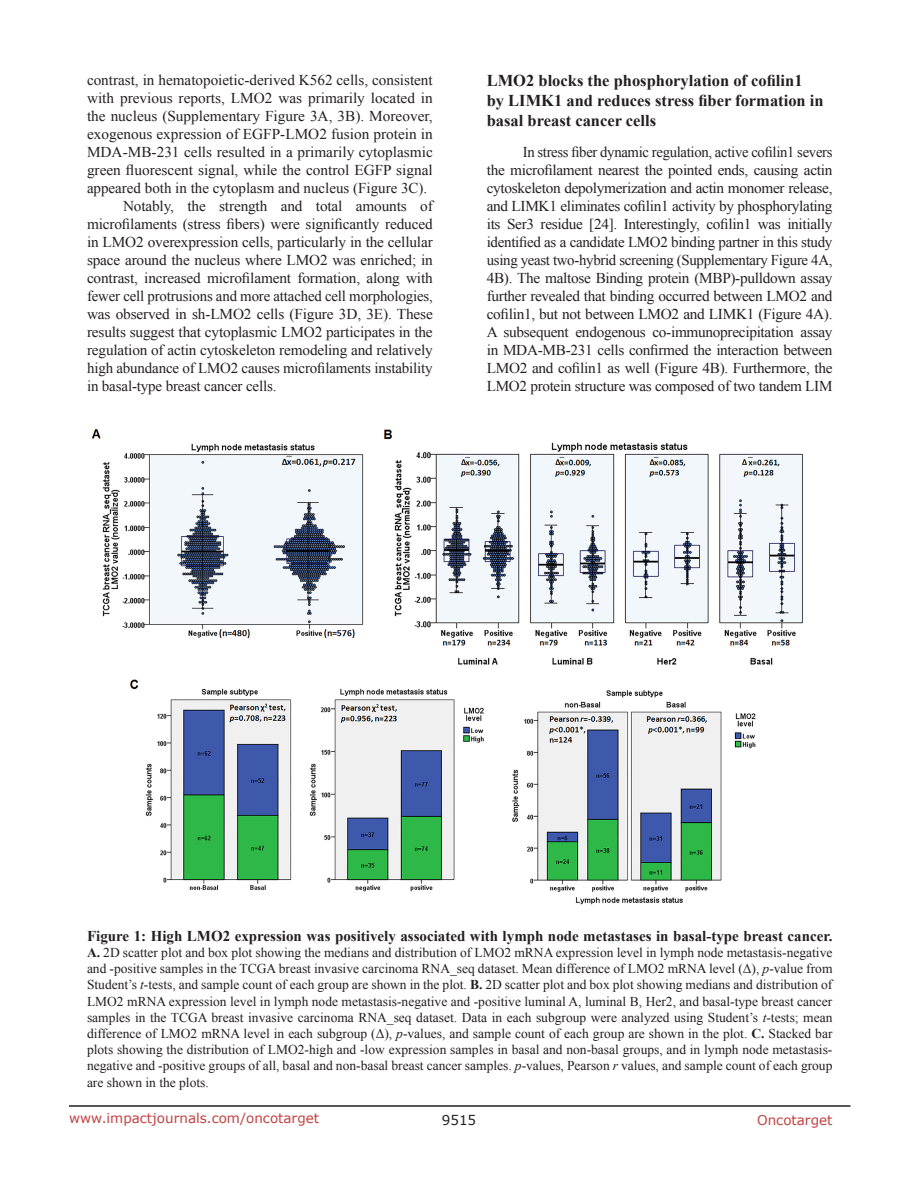
<style>
.page{position:relative;width:918px;height:1188px;background:#fff}
.page>*{position:absolute;margin:0;border:0;box-sizing:border-box;transform-origin:0 0}
.SubHeading{font:700 16.5px/19.8px "Times New Roman";color:#231f20}
.BodyText{font:15px/18px "Times New Roman";letter-spacing:-.01em;color:#231f20;text-align:justify}
.figuretext{font:700 15px "Times New Roman";color:#231f20}
.figuretext-2{font:13.5px/16.2px "Times New Roman";color:#231f20;text-align:justify}
.t1{font:13.5px "Verdana";color:#c24141}
.t2{font:13.5px "Verdana";color:#231f20}
.s1{font-weight:700}
.s2{font-style:italic}
</style>
<div class="page">
<hr style="left:69px;top:1105px;width:781px;height:2px;background:#231f20">
<img style="left:91px;top:429px;width:712px;height:476px">
<p class="BodyText" style="left:87px;top:71px;width:347px">contrast, in hematopoietic-derived K562 cells, consistent with previous reports, LMO2 was primarily located in the nucleus (Supplementary Figure 3A, 3B). Moreover, exogenous expression of EGFP-LMO2 fusion protein in MDA-MB-231 cells resulted in a primarily cytoplasmic green fluorescent signal, while the control EGFP signal appeared both in the cytoplasm and nucleus (Figure 3C).</p>
<p class="BodyText" style="left:87px;top:197px;width:347px;text-indent:36px">Notably, the strength and total amounts of microfilaments (stress fibers) were significantly reduced in LMO2 overexpression cells, particularly in the cellular space around the nucleus where LMO2 was enriched; in contrast, increased microfilament formation, along with fewer cell protrusions and more attached cell morphologies, was observed in sh-LMO2 cells (Figure 3D, 3E). These results suggest that cytoplasmic LMO2 participates in the regulation of actin cytoskeleton remodeling and relatively high abundance of LMO2 causes microfilaments instability in basal-type breast cancer cells.</p>
<p class="SubHeading" style="left:487px;top:70px;width:338px">LMO2 blocks the phosphorylation of cofilin1 by LIMK1 and reduces stress fiber formation in basal breast cancer cells</p>
<p class="BodyText" style="left:487px;top:143px;width:347px;text-indent:36px">In stress fiber dynamic regulation, active cofilin1 severs the microfilament nearest the pointed ends, causing actin cytoskeleton depolymerization and actin monomer release, and LIMK1 eliminates cofilin1 activity by phosphorylating its Ser3 residue [24]. Interestingly, cofilin1 was initially identified as a candidate LMO2 binding partner in this study using yeast two-hybrid screening (Supplementary Figure 4A, 4B). The maltose Binding protein (MBP)-pulldown assay further revealed that binding occurred between LMO2 and cofilin1, but not between LMO2 and LIMK1 (Figure 4A).<br>A subsequent endogenous co-immunoprecipitation assay in MDA-MB-231 cells confirmed the interaction between LMO2 and cofilin1 as well (Figure 4B). Furthermore, the LMO2 protein structure was composed of two tandem LIM</p>
<p class="figuretext" style="left:87px;top:925px;width:747px">Figure 1: High LMO2 expression was positively associated with lymph node metastases in basal-type breast cancer.</p>
<p class="figuretext-2" style="left:87px;top:944px;width:747px"><span class="s1">A.</span> 2D scatter plot and box plot showing the medians and distribution of LMO2 mRNA expression level in lymph node metastasis-negative and -positive samples in the TCGA breast invasive carcinoma RNA_seq dataset. Mean difference of LMO2 mRNA level (Δ), <span class="s2">p</span>-value from Student’s <span class="s2">t</span>-tests, and sample count of each group are shown in the plot. <span class="s1">B.</span> 2D scatter plot and box plot showing medians and distribution of LMO2 mRNA expression level in lymph node metastasis-negative and -positive luminal A, luminal B, Her2, and basal-type breast cancer samples in the TCGA breast invasive carcinoma RNA_seq dataset. Data in each subgroup were analyzed using Student’s <span class="s2">t</span>-tests; mean difference of LMO2 mRNA level in each subgroup (Δ), <span class="s2">p</span>-values, and sample count of each group are shown in the plot. <span class="s1">C.</span> Stacked bar plots showing the distribution of LMO2-high and -low expression samples in basal and non-basal groups, and in lymph node metastasis&shy;negative and -positive groups of all, basal and non-basal breast cancer samples. <span class="s2">p</span>-values, Pearson <span class="s2">r</span> values, and sample count of each group are shown in the plots.</p>
<p class="t1" style="left:69px;top:1109px;width:252px">www.impactjournals.com/oncotarget</p>
<p class="t2" style="left:442px;top:1111px;width:36px">9515</p>
<p class="t1" style="left:757px;top:1111px;width:77px">Oncotarget</p>
</div>
